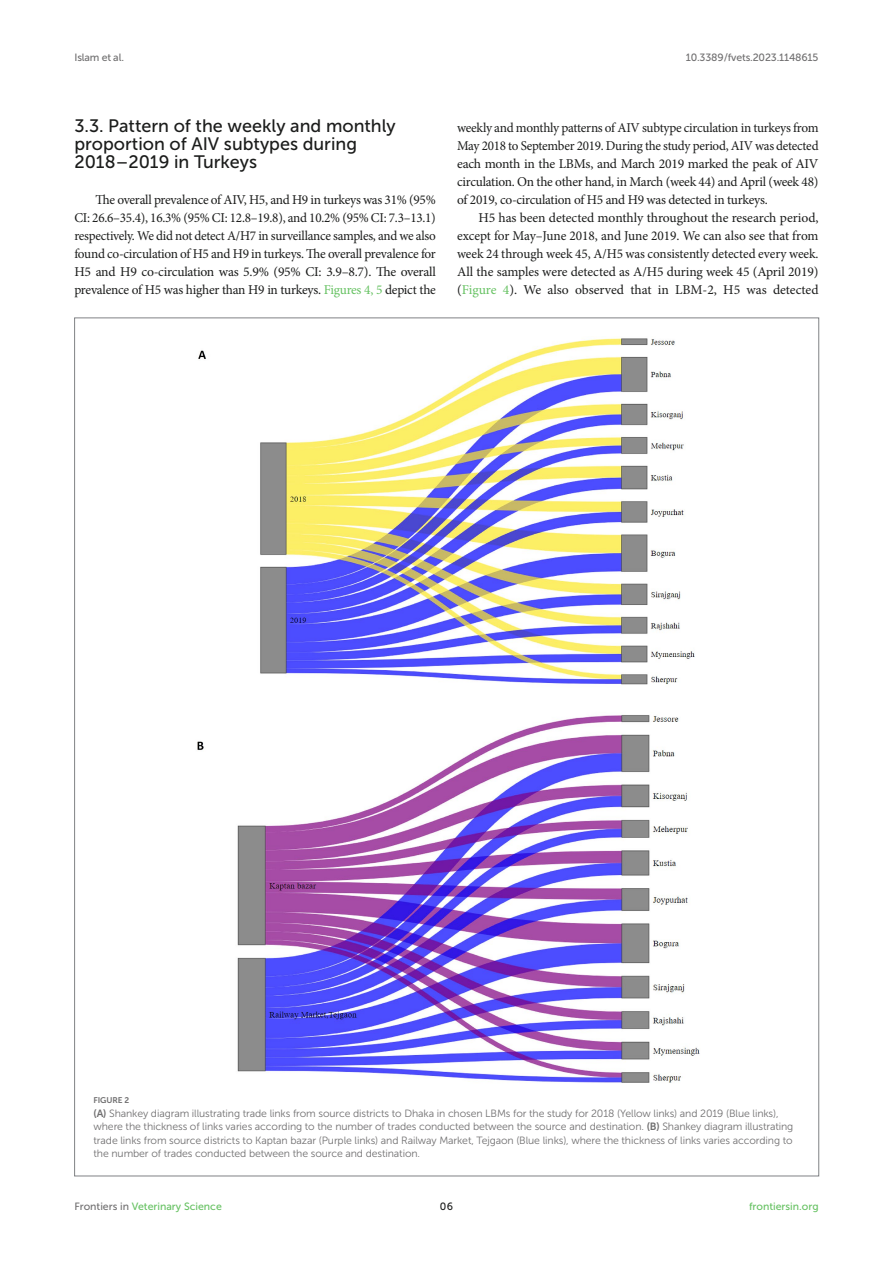
<style>
.page{position:relative;width:893px;height:1263px;background:#fff}
.page>*{position:absolute;margin:0;border:0;box-sizing:border-box;transform-origin:0 0}
.HEAD_2{font:18px/18px "Museo Sans 500";color:#1b1c1b}
.TEXT_FLUSH{font:13.5px/18px "Minion Pro";letter-spacing:-.02em;color:#1b1c1b;text-align:justify}
.TEXT{font:13.5px/18px "Minion Pro";letter-spacing:-.005em;color:#1b1c1b;text-align:justify}
.FIG_LEG{font:10.5px/13.5px "Museo Sans 300";letter-spacing:-.01em;color:#706f70}
.t1{font:10.5px "Museo Sans 500";color:#65c161}
.t2{font:10.5px "Museo Sans 500";letter-spacing:-.015em;color:#706f70}
.t3{font:10.5px "Museo Sans 500";color:#1b1c1b}
.FIG_HD{font:8.25px "Museo Sans 700";letter-spacing:-.01em;color:#706f70}
.s1{color:#65c161}
.s2{font-family:"Museo Sans 700"}
.s3{color:#706f70}
</style>
<div class="page">
<img style="left:197px;top:338px;width:503px;height:745px">
<p class="t2" style="left:74px;top:51px;width:51px">Islam et al.</p>
<p class="t2" style="left:686px;top:51px;width:134px">10.3389/fvets.2023.1148615</p>
<p class="HEAD_2" style="left:74px;top:117px;width:323px">3.3. Pattern of the weekly and monthly proportion of AIV subtypes during<br>2018–2019 in Turkeys</p>
<p class="TEXT_FLUSH" style="left:74px;top:191px;width:363px;text-indent:21px">The overall prevalence of AIV, H5, and H9 in turkeys was 31% (95% CI: 26.6–35.4), 16.3% (95% CI: 12.8–19.8), and 10.2% (95% CI: 7.3–13.1) respectively. We did not detect A/H7 in surveillance samples, and we also found co-circulation of H5 and H9 in turkeys. The overall prevalence for H5 and H9 co-circulation was 5.9% (95% CI: 3.9–8.7). The overall prevalence of H5 was higher than H9 in turkeys. <span class="s1">Figures 4, 5</span> depict the</p>
<p class="TEXT_FLUSH" style="left:457px;top:119px;width:363px">weekly and monthly patterns of AIV subtype circulation in turkeys from May 2018 to September 2019. During the study period, AIV was detected each month in the LBMs, and March 2019 marked the peak of AIV circulation. On the other hand, in March (week 44) and April (week 48) of 2019, co-circulation of H5 and H9 was detected in turkeys.</p>
<p class="TEXT" style="left:457px;top:209px;width:363px;text-indent:21px">H5 has been detected monthly throughout the research period, except for May–June 2018, and June 2019. We can also see that from week 24 through week 45, A/H5 was consistently detected every week.<br>All the samples were detected as A/H5 during week 45 (April 2019) (<span class="s1">Figure 4</span>). We also observed that in LBM-2, H5 was detected</p>
<p class="FIG_HD" style="left:94px;top:1095px;width:37px">FIGURE 2</p>
<p class="FIG_LEG" style="left:94px;top:1106px;width:701px"><span class="s2">(A)</span> Shankey diagram illustrating trade links from source districts to Dhaka in chosen LBMs for the study for 2018 (Yellow links) and 2019 (Blue links), where the thickness of links varies according to the number of trades conducted between the source and destination. <span class="s2">(B)</span> Shankey diagram illustrating trade links from source districts to Kaptan bazar (Purple links) and Railway Market, Tejgaon (Blue links), where the thickness of links varies according to the number of trades conducted between the source and destination.</p>
<p class="t1" style="left:74px;top:1200px;width:149px"><span class="s3">Frontiers in</span> Veterinary Science</p>
<p class="t3" style="left:440px;top:1200px;width:15px">06</p>
<p class="t1" style="left:749px;top:1200px;width:71px">frontiersin.org</p>
</div>
